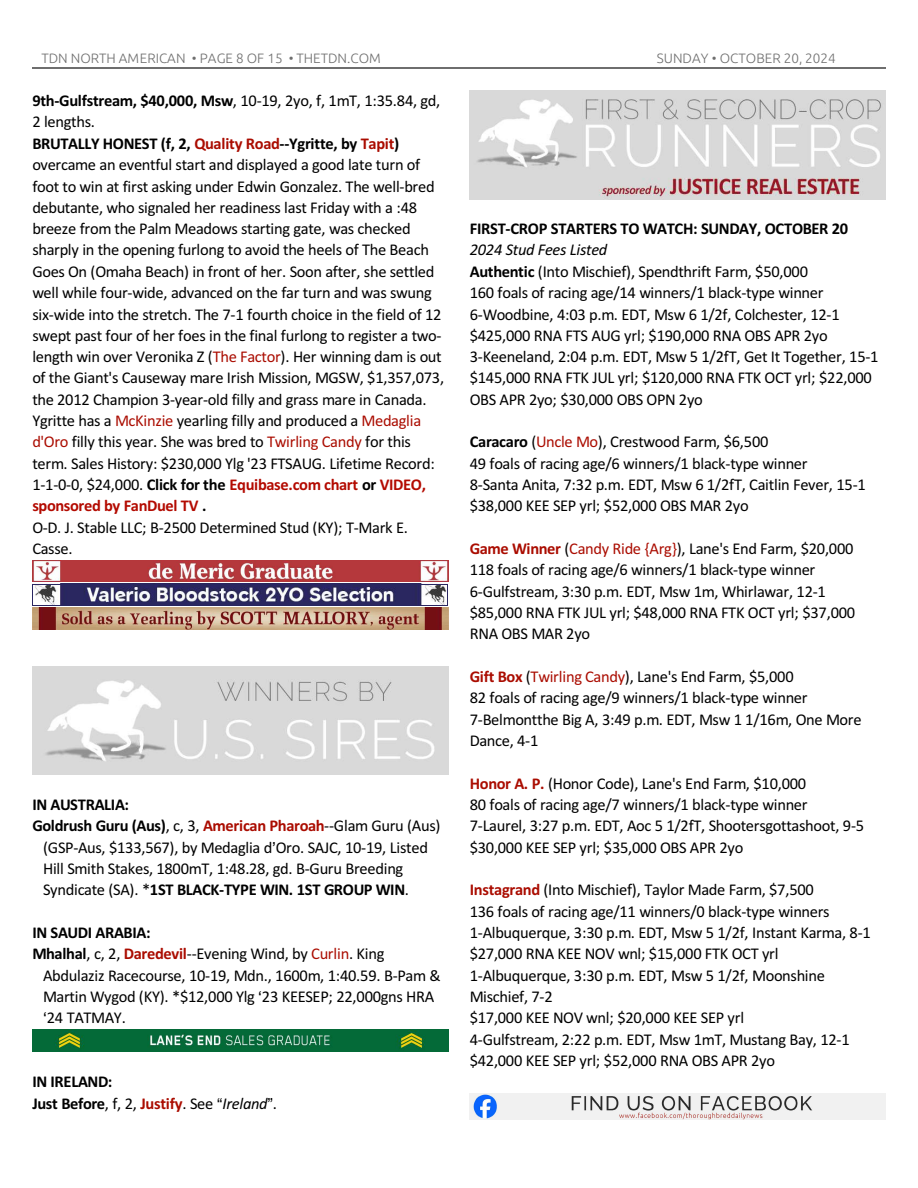
<style>
.page{position:relative;width:918px;height:1188px;background:#fff}
.page>*{position:absolute;margin:0;border:0;box-sizing:border-box;transform-origin:0 0}
.t1{font:16.5px/21.3px "Calibri";letter-spacing:-.02em;color:#000}
.t2{font:700 16.5px/21.3px "Calibri";letter-spacing:-.02em;color:#000}
.t3{font:300 13.5px "Ubuntu";color:#6e6e6e}
.s1{font-weight:700}
.s2{font-weight:700;color:#aa0c00}
.s3{color:#aa0c00}
.s4{font-weight:700;color:#b30a00}
.s5{font-style:italic}
.s6{font-weight:400}
.s7{font-weight:400;font-style:italic}
</style>
<div class="page">
<hr style="left:32px;top:67px;width:853px;height:2px;background:#6e6e6e">
<img style="left:32px;top:667px;width:416px;height:108px">
<img style="left:470px;top:91px;width:416px;height:108px">
<img style="left:470px;top:1093px;width:416px;height:27px">
<img style="left:32px;top:1029px;width:416px;height:22px">
<img style="left:32px;top:584px;width:416px;height:22px">
<img style="left:32px;top:608px;width:416px;height:21px">
<img style="left:32px;top:560px;width:416px;height:22px">
<p class="t3" style="left:41px;top:53px;width:341px">TDN NORTH AMERICAN • PAGE 8 OF 15 • THETDN.COM</p>
<p class="t3" style="left:657px;top:53px;width:180px">SUNDAY • OCTOBER 20, 2024</p>
<p class="t1" style="left:32px;top:91px;width:413px"><span class="s1">9th-Gulfstream, $40,000, Msw</span>, 10-19, 2yo, f, 1mT, 1:35.84, gd, 2 lengths.<br><span class="s1">BRUTALLY HONEST (f, 2,</span> <span class="s2">Quality Road</span><span class="s1">--Ygritte, by</span> <span class="s2">Tapit</span><span class="s1">) </span>overcame an eventful start and displayed a good late turn of foot to win at first asking under Edwin Gonzalez. The well-bred debutante, who signaled her readiness last Friday with a :48 breeze from the Palm Meadows starting gate, was checked sharply in the opening furlong to avoid the heels of The Beach Goes On (Omaha Beach) in front of her. Soon after, she settled well while four-wide, advanced on the far turn and was swung six-wide into the stretch. The 7-1 fourth choice in the field of 12 swept past four of her foes in the final furlong to register a two&shy;length win over Veronika Z (<span class="s3">The Factor</span>). Her winning dam is out of the Giant's Causeway mare Irish Mission, MGSW, $1,357,073, the 2012 Champion 3-year-old filly and grass mare in Canada.<br>Ygritte has a <span class="s3">McKinzie</span> yearling filly and produced a <span class="s3">Medaglia d'Oro</span> filly this year. She was bred to <span class="s3">Twirling Candy</span> for this term. Sales History: $230,000 Ylg '23 FTSAUG. Lifetime Record:<br>1-1-0-0, $24,000. <span class="s1">Click for the</span> <span class="s4">Equibase.com chart</span> <span class="s1">or</span> <span class="s4">VIDEO, sponsored by FanDuel TV</span> <span class="s1">.<br></span>O-D. J. Stable LLC; B-2500 Determined Stud (KY); T-Mark E.<br>Casse.</p>
<p class="t2" style="left:470px;top:219px;width:380px">FIRST-CROP STARTERS TO WATCH: SUNDAY, OCTOBER 20</p>
<p class="t1" style="left:470px;top:241px;width:410px"><span class="s5">2024 Stud Fees Listed<br></span><span class="s1">Authentic</span> (Into Mischief), Spendthrift Farm, $50,000<br>160 foals of racing age/14 winners/1 black-type winner 6-Woodbine, 4:03 p.m. EDT, Msw 6 1/2f, Colchester, 12-1 $425,000 RNA FTS AUG yrl; $190,000 RNA OBS APR 2yo 3-Keeneland, 2:04 p.m. EDT, Msw 5 1/2fT, Get It Together, 15-1 $145,000 RNA FTK JUL yrl; $120,000 RNA FTK OCT yrl; $22,000<br>OBS APR 2yo; $30,000 OBS OPN 2yo</p>
<p class="t1" style="left:470px;top:433px;width:398px"><span class="s1">Caracaro</span> (<span class="s3">Uncle Mo</span>), Crestwood Farm, $6,500<br>49 foals of racing age/6 winners/1 black-type winner<br>8-Santa Anita, 7:32 p.m. EDT, Msw 6 1/2fT, Caitlin Fever, 15-1 $38,000 KEE SEP yrl; $52,000 OBS MAR 2yo</p>
<p class="t1" style="left:470px;top:539px;width:387px"><span class="s2">Game Winner</span> (<span class="s3">Candy Ride {Arg}</span>), Lane's End Farm, $20,000<br>118 foals of racing age/6 winners/1 black-type winner 6-Gulfstream, 3:30 p.m. EDT, Msw 1m, Whirlawar, 12-1 $85,000 RNA FTK JUL yrl; $48,000 RNA FTK OCT yrl; $37,000<br>RNA OBS MAR 2yo</p>
<p class="t1" style="left:470px;top:667px;width:393px"><span class="s2">Gift Box</span> (<span class="s3">Twirling Candy</span>), Lane's End Farm, $5,000<br>82 foals of racing age/9 winners/1 black-type winner 7-Belmontthe Big A, 3:49 p.m. EDT, Msw 1 1/16m, One More Dance, 4-1</p>
<p class="t1" style="left:470px;top:774px;width:396px"><span class="s2">Honor A. P.</span> (Honor Code), Lane's End Farm, $10,000<br>80 foals of racing age/7 winners/1 black-type winner 7-Laurel, 3:27 p.m. EDT, Aoc 5 1/2fT, Shootersgottashoot, 9-5 $30,000 KEE SEP yrl; $35,000 OBS APR 2yo</p>
<p class="t1" style="left:470px;top:881px;width:403px"><span class="s2">Instagrand</span> (Into Mischief), Taylor Made Farm, $7,500<br>136 foals of racing age/11 winners/0 black-type winners 1-Albuquerque, 3:30 p.m. EDT, Msw 5 1/2f, Instant Karma, 8-1 $27,000 RNA KEE NOV wnl; $15,000 FTK OCT yrl 1-Albuquerque, 3:30 p.m. EDT, Msw 5 1/2f, Moonshine Mischief, 7-2<br>$17,000 KEE NOV wnl; $20,000 KEE SEP yrl<br>4-Gulfstream, 2:22 p.m. EDT, Msw 1mT, Mustang Bay, 12-1 $42,000 KEE SEP yrl; $52,000 RNA OBS APR 2yo</p>
<p class="t2" style="left:32px;top:795px;width:98px">IN AUSTRALIA:</p>
<p class="t1" style="left:32px;top:817px;width:410px"><span class="s1">Goldrush Guru (Aus)</span>, c, 3, <span class="s2">American Pharoah</span>--Glam Guru (Aus)</p>
<p class="t1" style="left:43px;top:838px;width:386px">(GSP-Aus, $133,567), by Medaglia d Oro. SAJC, 10-19, Listed</p>
<p class="t1" style="left:43px;top:859px;width:362px">Hill Smith Stakes, 1800mT, 1:48.28, gd. B-Guru Breeding</p>
<p class="t2" style="left:43px;top:881px;width:367px"><span class="s6">Syndicate (SA). *</span>1ST BLACK-TYPE WIN. 1ST GROUP WIN<span class="s6">.</span></p>
<p class="t2" style="left:32px;top:923px;width:120px">IN SAUDI ARABIA:</p>
<p class="t1" style="left:32px;top:945px;width:354px"><span class="s1">Mhalhal</span>, c, 2, <span class="s2">Daredevil</span>--Evening Wind, by <span class="s3">Curlin</span>. King</p>
<p class="t1" style="left:43px;top:966px;width:399px">Abdulaziz Racecourse, 10-19, Mdn., 1600m, 1:40.59. B-Pam &amp;</p>
<p class="t1" style="left:43px;top:987px;width:393px">Martin Wygod (KY). *$12,000 Ylg 23 KEESEP; 22,000gns HRA</p>
<p class="t1" style="left:47px;top:1009px;width:80px">24 TATMAY.</p>
<p class="t2" style="left:32px;top:1073px;width:246px">IN IRELAND:<br>Just Before<span class="s6">, f, 2,</span> <span class="s3">Justify</span><span class="s6">. See</span> <span class="s7">Ireland</span> <span class="s6">.</span></p>
</div>
